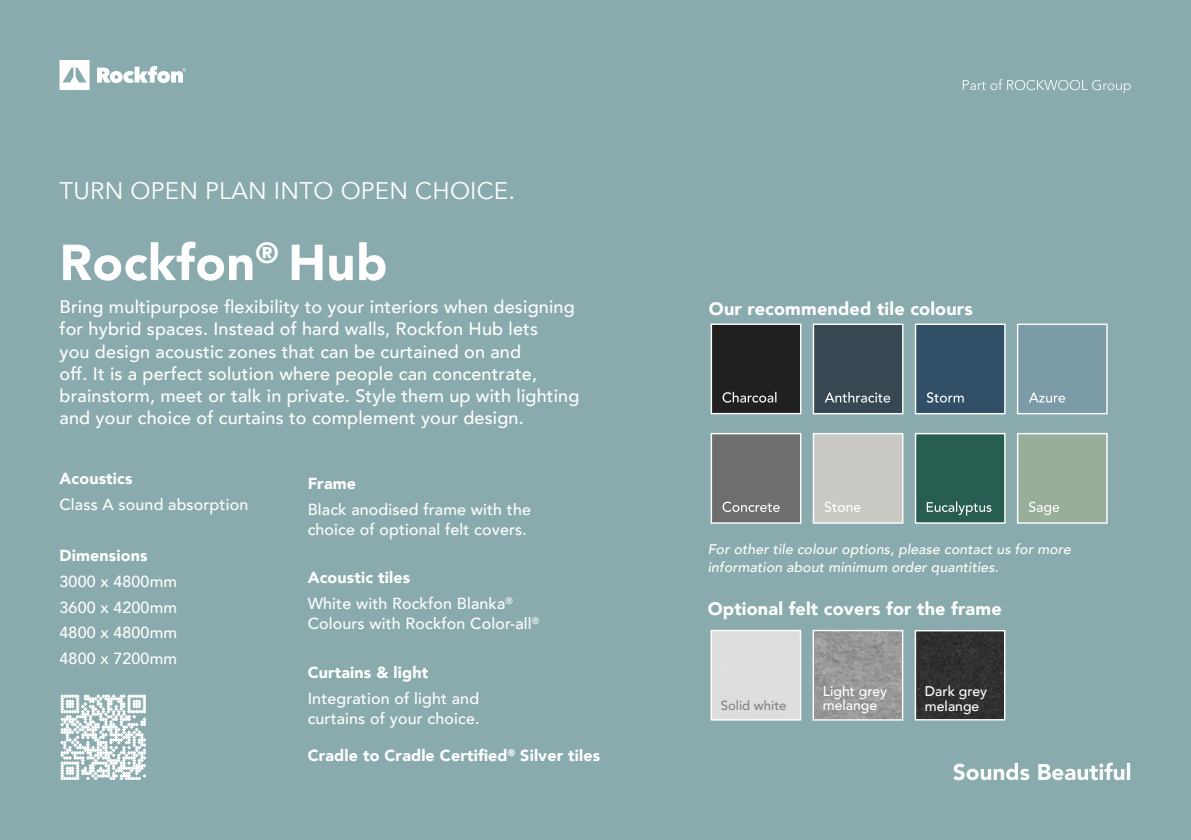
<style>
.page{position:relative;width:1191px;height:840px;background:#fff}
.page>*{position:absolute;margin:0;border:0;box-sizing:border-box;transform-origin:0 0}
.t1{font:900 50px "Avenir";letter-spacing:.01em;color:#fff}
.t2{font:24px "Avenir";letter-spacing:.01em;color:#fff}
.t3{font:500 18px/22px "Avenir";letter-spacing:.01em;color:#fff}
.t4{font:900 18px "Avenir";letter-spacing:.01em;color:#fff}
.t5{font:500 16px/25.6px "Avenir";letter-spacing:.01em;color:#fff}
.t6{font:900 16px "Avenir";letter-spacing:.01em;color:#fff}
.t7{font:italic 500 14px/18px "Avenir";letter-spacing:.01em;color:#fff}
.t8{font:500 14px/14.6px "Avenir";color:#fff}
.t9{font:500 13.2px "Avenir";color:#808285}
.s1{font-weight:900}
</style>
<div class="page">
<div style="left:0;top:0;width:1191px;height:839px;background:#8aabad"></div>
<svg style="left:61px;top:694px;width:85px;height:85px"></svg>
<svg style="left:953px;top:762px;width:177px;height:17px"></svg>
<svg style="left:962px;top:79px;width:168px;height:14px"></svg>
<svg style="left:60px;top:60px;width:29px;height:30px"></svg>
<svg style="left:97px;top:66px;width:89px;height:17px"></svg>
<img style="left:916px;top:631px;width:87px;height:87px">
<div style="left:914px;top:629px;width:91px;height:91px;border:1px solid #fff"></div>
<img style="left:814px;top:631px;width:87px;height:87px">
<div style="left:812px;top:629px;width:91px;height:91px;border:1px solid #fff"></div>
<div style="left:712px;top:631px;width:87px;height:87px;background:#dededc"></div>
<div style="left:710px;top:629px;width:91px;height:91px;border:1px solid #fff"></div>
<div style="left:1017px;top:433px;width:90px;height:89px;background:#98ae9a"></div>
<svg style="left:1029px;top:501px;width:30px;height:14px"></svg>
<div style="left:1017px;top:432px;width:90px;height:91px;border:1px solid #fff"></div>
<div style="left:915px;top:433px;width:89px;height:89px;background:#285d51"></div>
<svg style="left:926px;top:501px;width:65px;height:14px"></svg>
<div style="left:914px;top:432px;width:91px;height:91px;border:1px solid #fff"></div>
<div style="left:813px;top:433px;width:89px;height:89px;background:#cbc9c4"></div>
<svg style="left:825px;top:501px;width:35px;height:10px"></svg>
<div style="left:812px;top:432px;width:91px;height:91px;border:1px solid #fff"></div>
<div style="left:711px;top:433px;width:89px;height:89px;background:#6d6e6d"></div>
<svg style="left:722px;top:501px;width:57px;height:10px"></svg>
<div style="left:710px;top:432px;width:91px;height:91px;border:1px solid #fff"></div>
<div style="left:1017px;top:324px;width:90px;height:89px;background:#7b9ba9"></div>
<svg style="left:1029px;top:392px;width:36px;height:10px"></svg>
<div style="left:1017px;top:323px;width:90px;height:91px;border:1px solid #fff"></div>
<div style="left:915px;top:324px;width:89px;height:89px;background:#315067"></div>
<svg style="left:926px;top:392px;width:37px;height:10px"></svg>
<div style="left:914px;top:323px;width:91px;height:91px;border:1px solid #fff"></div>
<div style="left:813px;top:324px;width:89px;height:89px;background:#374853"></div>
<svg style="left:825px;top:391px;width:65px;height:11px"></svg>
<div style="left:812px;top:323px;width:91px;height:91px;border:1px solid #fff"></div>
<div style="left:711px;top:324px;width:89px;height:89px;background:#20201e"></div>
<svg style="left:722px;top:391px;width:54px;height:11px"></svg>
<div style="left:710px;top:323px;width:91px;height:91px;border:1px solid #fff"></div>
<h2 class="t2" style="left:60px;top:176px;width:457px">TURN OPEN PLAN INTO OPEN CHOICE.</h2>
<h1 class="t1" style="left:60px;top:220px;width:329px">Rockfon<sup>®</sup> Hub</h1>
<p class="t3" style="left:60px;top:295px;width:521px">Bring multipurpose flexibility to your interiors when designing for hybrid spaces. Instead of hard walls, Rockfon Hub lets<br>you design acoustic zones that can be curtained on and<br>off. It is a perfect solution where people can concentrate, brainstorm, meet or talk in private. Style them up with lighting and your choice of curtains to complement your design.</p>
<p class="t6" style="left:60px;top:464px;width:74px">Acoustics</p>
<p class="t5" style="left:60px;top:490px;width:190px">Class A sound absorption</p>
<p class="t6" style="left:60px;top:541px;width:89px">Dimensions</p>
<p class="t5" style="left:60px;top:567px;width:119px;text-align:justify">3000 x 4800mm 3600 x 4200mm 4800 x 4800mm 4800 x 7200mm</p>
<p class="t6" style="left:308px;top:469px;width:50px">Frame</p>
<p class="t5" style="left:308px;top:498px;width:225px;line-height:20px">Black anodised frame with the choice of optional felt covers.</p>
<p class="t5" style="left:308px;top:564px;width:207px"><span class="s1">Acoustic tiles<br></span>White with Rockfon Blanka<sup>®</sup></p>
<p class="t5" style="left:308px;top:609px;width:233px">Colours with Rockfon Color-all<sup>®</sup></p>
<p class="t6" style="left:308px;top:658px;width:122px">Curtains &amp; light</p>
<p class="t5" style="left:308px;top:686px;width:173px;line-height:20px">Integration of light and curtains of your choice.</p>
<p class="t6" style="left:308px;top:741px;width:294px">Cradle to Cradle Certified<sup>®</sup> Silver tiles</p>
<p class="t4" style="left:709px;top:293px;width:265px">Our recommended tile colours</p>
<p class="t7" style="left:708px;top:540px;width:364px">For other tile colour options, please contact us for more information about minimum order quantities.</p>
<p class="t4" style="left:708px;top:593px;width:295px">Optional felt covers for the frame</p>
<p class="t8" style="left:823px;top:682px;width:66px">Light grey</p>
<p class="t9" style="left:721px;top:694px;width:67px">Solid white</p>
<p class="t8" style="left:823px;top:697px;width:56px">melange</p>
<p class="t8" style="left:925px;top:682px;width:64px">Dark grey melange</p>
</div>
